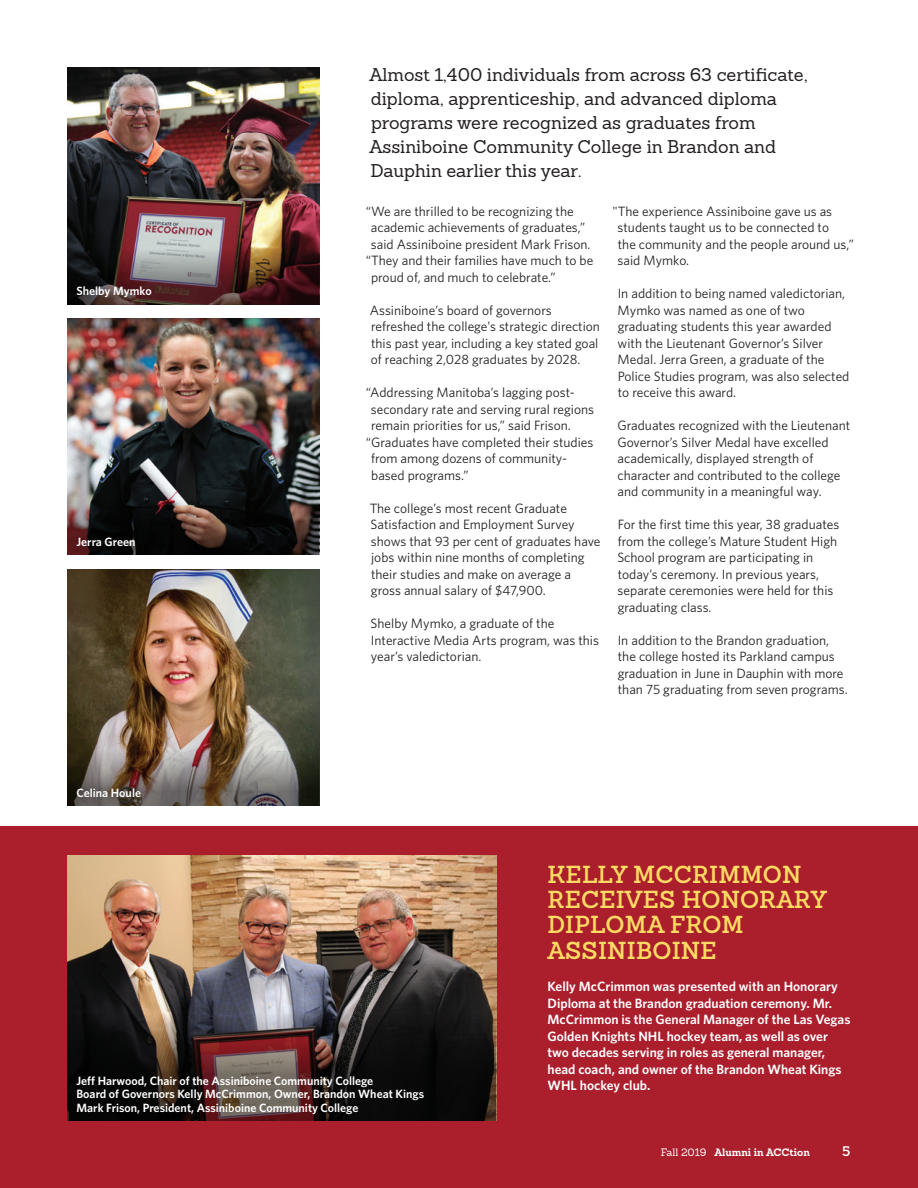
<style>
.page{position:relative;width:918px;height:1188px;background:#fff}
.page>*{position:absolute;margin:0;border:0;box-sizing:border-box;transform-origin:0 0}
.t1{font:600 24px/25.5px "Sanchez";letter-spacing:.01em;color:#ffdb63}
.t2{font:18px/24px "Sanchez";color:#231f20}
.t3{font:13.5px/16.5px "Whitney";color:#231f20}
.t4{font:600 13.5px/16.5px "Whitney";color:#fff}
.t5{font:600 13.5px "Sanchez";color:#fff}
.t6{font:600 12px/13.5px "Whitney";color:#fff}
.t7{font:700 10.5px "Sanchez";color:#fff}
.s1{font-weight:400}
</style>
<div class="page">
<img style="left:68px;top:68px;width:252px;height:176px">
<svg style="left:68px;top:244px;width:252px;height:60px;background:#5c4341"></svg>
<div style="left:0;top:827px;width:918px;height:361px;background:#ab1e2c"></div>
<img style="left:68px;top:855px;width:428px;height:141px">
<img style="left:68px;top:996px;width:428px;height:124px">
<img style="left:68px;top:318px;width:252px;height:177px">
<img style="left:68px;top:569px;width:252px;height:177px">
<div style="left:70px;top:279px;width:89px;height:26px;background:#231f20;opacity:.4"></div>
<svg style="left:68px;top:495px;width:252px;height:60px;background:#28211f"></svg>
<div style="left:70px;top:530px;width:73px;height:24px;background:#231f20;opacity:.4"></div>
<img style="left:68px;top:746px;width:252px;height:60px">
<div style="left:70px;top:780px;width:78px;height:25px;background:#231f20;opacity:.4"></div>
<p class="t6" style="left:76px;top:284px;width:77px">Shelby Mymko</p>
<p class="t6" style="left:76px;top:535px;width:60px">Jerra Green</p>
<p class="t6" style="left:76px;top:786px;width:66px">Celina Houle</p>
<h2 class="t2" style="left:370px;top:63px;width:440px">Almost 1,400 individuals from across 63 certificate, diploma, apprenticeship, and advanced diploma programs were recognized as graduates from Assiniboine Community College in Brandon and Dauphin earlier this year.</h2>
<p class="t3" style="left:366px;top:203px;width:209px">“We are thrilled to be recognizing the</p>
<p class="t3" style="left:371px;top:219px;width:216px">academic achievements of graduates,”</p>
<p class="t3" style="left:371px;top:236px;width:221px">said Assiniboine president Mark Frison.</p>
<p class="t3" style="left:366px;top:252px;width:229px">“They and their families have much to be</p>
<p class="t3" style="left:371px;top:269px;width:186px">proud of, and much to celebrate.”</p>
<p class="t3" style="left:370px;top:302px;width:232px">Assiniboine’s board of governors refreshed the college’s strategic direction this past year, including a key stated goal of reaching 2,028 graduates by 2028.</p>
<p class="t3" style="left:366px;top:384px;width:210px">“Addressing Manitoba’s lagging post-</p>
<p class="t3" style="left:371px;top:401px;width:225px">secondary rate and serving rural regions</p>
<p class="t3" style="left:371px;top:417px;width:201px">remain priorities for us,” said Frison.</p>
<p class="t3" style="left:366px;top:434px;width:229px">“Graduates have completed their studies</p>
<p class="t3" style="left:371px;top:450px;width:198px">from among dozens of community-</p>
<p class="t3" style="left:371px;top:467px;width:99px">based programs.”</p>
<p class="t3" style="left:370px;top:500px;width:232px">The college’s most recent Graduate Satisfaction and Employment Survey shows that 93 per cent of graduates have jobs within nine months of completing their studies and make on average a gross annual salary of $47,900.</p>
<p class="t3" style="left:371px;top:615px;width:230px">Shelby Mymko, a graduate of the<br>Interactive Media Arts program, was this year’s valedictorian.</p>
<p class="t3" style="left:618px;top:203px;width:238px;text-indent:-5px">"The experience Assiniboine gave us as students taught us to be connected to<br>the community and the people around us,” said Mymko.</p>
<p class="t3" style="left:618px;top:285px;width:233px">In addition to being named valedictorian, Mymko was named as one of two graduating students this year awarded with the Lieutenant Governor’s Silver Medal. Jerra Green, a graduate of the Police Studies program, was also selected to receive this award.</p>
<p class="t3" style="left:617px;top:417px;width:234px">Graduates recognized with the Lieutenant Governor’s Silver Medal have excelled academically, displayed strength of character and contributed to the college and community in a meaningful way.</p>
<p class="t3" style="left:617px;top:516px;width:223px">For the first time this year, 38 graduates from the college’s Mature Student High School program are participating in today’s ceremony. In previous years, separate ceremonies were held for this graduating class.</p>
<p class="t3" style="left:618px;top:632px;width:231px">In addition to the Brandon graduation, the college hosted its Parkland campus graduation in June in Dauphin with more than 75 graduating from seven programs.</p>
<h1 class="t1" style="left:548px;top:861px;width:281px">KELLY MCCRIMMON<br>RECEIVES HONORARY<br>DIPLOMA FROM<br>ASSINIBOINE</h1>
<p class="t6" style="left:76px;top:1073px;width:349px">Jeff Harwood, Chair of the Assiniboine Community College<br>Board of Governors Kelly McCrimmon, Owner, Brandon Wheat Kings<br>Mark Frison, President, Assiniboine Community College</p>
<p class="t4" style="left:548px;top:978px;width:304px">Kelly McCrimmon was presented with an Honorary Diploma at the Brandon graduation ceremony. Mr.<br>McCrimmon is the General Manager of the Las Vegas Golden Knights NHL hockey team, as well as over two decades serving in roles as general manager, head coach, and owner of the Brandon Wheat Kings WHL hockey club.</p>
<p class="t7" style="left:661px;top:1145px;width:151px"><span class="s1">Fall 2019</span> Alumni in ACCtion</p>
<p class="t5" style="left:842px;top:1142px;width:10px">5</p>
</div>
